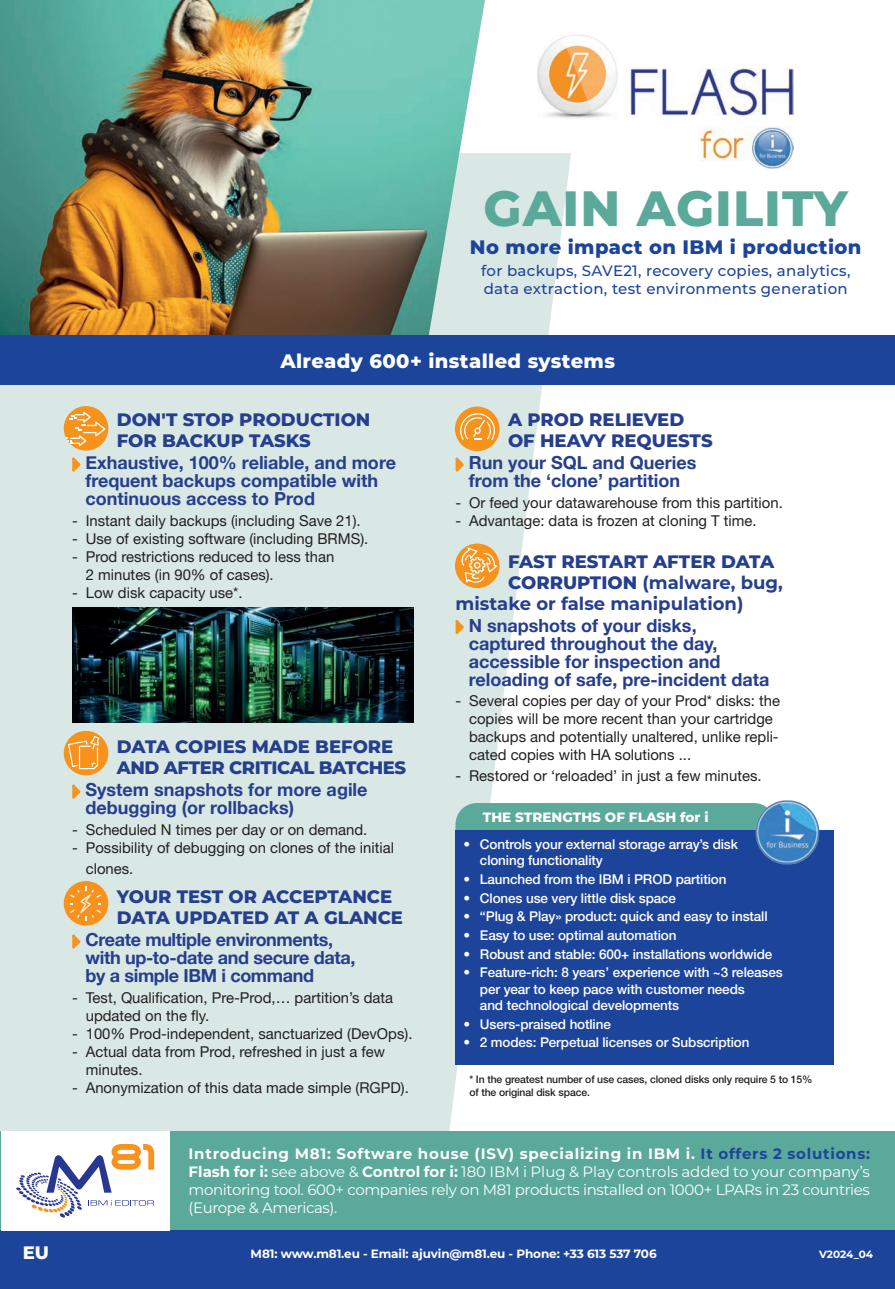
<style>
.page{position:relative;width:895px;height:1289px;background:#fff}
.page>*{position:absolute;margin:0;border:0;box-sizing:border-box;transform-origin:0 0}
.t1{font:800 49.5px "Montserrat";letter-spacing:.02em;color:#5aa99b}
.t2{font:800 19.5px "Montserrat";letter-spacing:.02em;color:#1d449b}
.t3{font:800 19.5px "Montserrat";letter-spacing:.02em;color:#fff}
.t4{font:700 18px/18px "Helvetica Neue";color:#253f8e}
.t5{font:800 18px/21px "Montserrat";color:#253f8e}
.t6{font:700 18px/18px "Helvetica Neue";letter-spacing:-.02em;color:#253f8e}
.t7{font:700 18px "Montserrat";color:#253f8e}
.t8{font:800 18px/21px "Montserrat";letter-spacing:-.025em;color:#253f8e}
.t9{font:800 18px "Montserrat";color:#fff}
.t10{font:15px/18px "Helvetica Neue LT Std";color:#231f20}
.t11{font:15px/18px "Montserrat";letter-spacing:-.025em;color:#fff;text-align:justify}
.t12{font:500 15px/18px "Montserrat";letter-spacing:.02em;color:#1d449b}
.t13{font:500 13.5px/16.5px "Helvetica Neue LT Std";letter-spacing:-.01em;color:#fff}
.t14{font:800 13.5px "Montserrat";color:#fff}
.t15{font:700 12px "Montserrat";letter-spacing:-.01em;color:#fff}
.t16{font:500 10.5px/13.5px "Helvetica Neue LT Std";letter-spacing:-.01em;color:#231f20}
.t17{font:700 10.5px "Montserrat";color:#fff}
.s1{font-weight:800}
.s2{font-weight:700}
.s3{font-weight:700;color:#1d449b}
</style>
<div class="page">
<img style="left:537px;top:34px;width:256px;height:134px">
<svg style="left:0;top:153px;width:571px;height:977px;background:#dce9e6"></svg>
<div style="left:455px;top:803px;width:320px;height:57px;background:#5aa99b;border-radius:21px"></div>
<div style="left:455px;top:829px;width:378px;height:235px;background:#1d449b"></div>
<img style="left:0;top:0;width:485px;height:335px">
<svg style="left:70px;top:455px;width:13px;height:21px"></svg>
<svg style="left:70px;top:782px;width:13px;height:21px"></svg>
<svg style="left:70px;top:932px;width:13px;height:21px"></svg>
<div style="left:0;top:335px;width:894px;height:49px;background:#1d449b"></div>
<svg style="left:453px;top:455px;width:13px;height:21px"></svg>
<svg style="left:453px;top:618px;width:13px;height:20px"></svg>
<img style="left:72px;top:607px;width:341px;height:116px">
<img style="left:755px;top:800px;width:64px;height:64px">
<div style="left:64px;top:406px;width:44px;height:44px;background:#f7931d;border-radius:50%"></div>
<svg style="left:65px;top:411px;width:40px;height:35px"></svg>
<div style="left:64px;top:730px;width:44px;height:45px;background:#f7931d;border-radius:50%"></div>
<svg style="left:68px;top:736px;width:31px;height:33px"></svg>
<div style="left:64px;top:881px;width:44px;height:44px;background:#f7931d;border-radius:50%"></div>
<svg style="left:70px;top:886px;width:31px;height:35px"></svg>
<div style="left:455px;top:406px;width:44px;height:45px;background:#f7931d;border-radius:50%"></div>
<svg style="left:460px;top:413px;width:35px;height:27px"></svg>
<div style="left:455px;top:543px;width:44px;height:45px;background:#f7931d;border-radius:50%"></div>
<svg style="left:460px;top:547px;width:38px;height:36px"></svg>
<div style="left:0;top:1130px;width:894px;height:116px;background:#5aa99b"></div>
<div style="left:0;top:1230px;width:894px;height:58px;background:#1d449b"></div>
<div style="left:1px;top:1130px;width:168px;height:100px;background:#fff"></div>
<svg style="left:16px;top:1144px;width:138px;height:73px"></svg>
<h1 class="t1" style="left:483px;top:172px;width:366px">GAIN AGILITY</h1>
<h2 class="t2" style="left:470px;top:233px;width:393px">No more impact on IBM i production</h2>
<p class="t12" style="left:481px;top:261px;width:371px">for backups, SAVE21, recovery copies, analytics, data extraction, test environments generation</p>
<h2 class="t3" style="left:280px;top:346px;width:336px">Already 600+ installed systems</h2>
<p class="t5" style="left:117px;top:408px;width:255px">DON'T STOP PRODUCTION<br>FOR BACKUP TASKS</p>
<p class="t4" style="left:85px;top:454px;width:312px">Exhaustive, 100% reliable, and more frequent backups compatible with continuous access to Prod</p>
<p class="t10" style="left:72px;top:511px;width:290px">- Instant daily backups (including Save 21).</p>
<p class="t10" style="left:72px;top:529px;width:297px">- Use of existing software (including BRMS).</p>
<p class="t10" style="left:86px;top:547px;width:250px;text-indent:-13px">- Prod restrictions reduced to less than<br>2 minutes (in 90% of cases).</p>
<p class="t10" style="left:72px;top:583px;width:172px">- Low disk capacity use*.</p>
<p class="t8" style="left:117px;top:735px;width:291px">DATA COPIES MADE BEFORE<br>AND AFTER CRITICAL BATCHES</p>
<p class="t4" style="left:85px;top:781px;width:283px">System snapshots for more agile debugging (or rollbacks)</p>
<p class="t10" style="left:72px;top:820px;width:296px">- Scheduled N times per day or on demand.</p>
<p class="t10" style="left:86px;top:836px;width:310px;line-height:21px;text-indent:-13px">- Possibility of debugging on clones of the initial clones.</p>
<p class="t5" style="left:117px;top:885px;width:288px">YOUR TEST OR ACCEPTANCE<br>DATA UPDATED AT A GLANCE</p>
<p class="t6" style="left:85px;top:931px;width:271px">Create multiple environments, with up-to-date and secure data, by a simple IBM i command</p>
<p class="t10" style="left:86px;top:988px;width:309px;text-indent:-13px">- Test, Qualification, Pre-Prod,… partition’s data updated on the fly.</p>
<p class="t10" style="left:72px;top:1024px;width:342px">- 100% Prod-independent, sanctuarized (DevOps).</p>
<p class="t10" style="left:86px;top:1042px;width:301px;text-indent:-13px">- Actual data from Prod, refreshed in just a few minutes.</p>
<p class="t10" style="left:72px;top:1078px;width:338px">- Anonymization of this data made simple (RGPD).</p>
<p class="t5" style="left:508px;top:408px;width:206px">A PROD RELIEVED<br>OF HEAVY REQUESTS</p>
<p class="t4" style="left:469px;top:454px;width:229px">Run your SQL and Queries from the ‘clone’ partition</p>
<p class="t10" style="left:455px;top:493px;width:329px">- Or feed your datawarehouse from this partition.</p>
<p class="t10" style="left:455px;top:511px;width:302px">- Advantage: data is frozen at cloning T time.</p>
<p class="t5" style="left:508px;top:549px;width:268px">FAST RESTART AFTER DATA</p>
<p class="t7" style="left:508px;top:569px;width:276px"><span class="s1">CORRUPTION</span> (malware, bug,</p>
<p class="t7" style="left:455px;top:590px;width:289px">mistake or false manipulation)</p>
<p class="t4" style="left:469px;top:617px;width:302px">N snapshots of your disks, captured throughout the day, accessible for inspection and reloading of safe, pre-incident data</p>
<p class="t10" style="left:469px;top:691px;width:312px;text-indent:-13px">- Several copies per day of your Prod* disks: the copies will be more recent than your cartridge backups and potentially unaltered, unlike repli&shy;cated copies with HA solutions ...</p>
<p class="t10" style="left:455px;top:766px;width:307px">- Restored or ‘reloaded’ in just a few minutes.</p>
<p class="t14" style="left:483px;top:807px;width:227px">THE STRENGTHS OF FLASH for i</p>
<p class="t13" style="left:480px;top:835px;width:259px;text-indent:-16px">• Controls your external storage array’s disk cloning functionality</p>
<p class="t13" style="left:463px;top:870px;width:264px">• Launched from the IBM i PROD partition</p>
<p class="t13" style="left:463px;top:889px;width:214px">• Clones use very little disk space</p>
<p class="t13" style="left:463px;top:908px;width:306px">• “Plug &amp; Play» product: quick and easy to install</p>
<p class="t13" style="left:463px;top:926px;width:215px">• Easy to use: optimal automation</p>
<p class="t13" style="left:463px;top:945px;width:310px">• Robust and stable: 600+ installations worldwide</p>
<p class="t13" style="left:480px;top:964px;width:304px;text-indent:-16px">• Feature-rich: 8 years’ experience with ~3 releases per year to keep pace with customer needs<br>and technological developments</p>
<p class="t13" style="left:463px;top:1015px;width:149px">• Users-praised hotline</p>
<p class="t13" style="left:463px;top:1034px;width:287px">• 2 modes: Perpetual licenses or Subscription</p>
<p class="t16" style="left:469px;top:1072px;width:345px">* In the greatest number of use cases, cloned disks only require 5 to 15% of the original disk space.</p>
<p class="t11" style="left:188px;top:1143px;width:683px"><span class="s2">Introducing M81: Software house (ISV) specializing in IBM i.</span> <span class="s3">It offers 2 solutions:<br></span><span class="s2">Flash for i:</span> see above &amp; <span class="s2">Control for i:</span> 180 IBM i Plug &amp; Play controls added to your company’s monitoring tool. 600+ companies rely on M81 products installed on 1000+ LPARs in 23 countries (Europe &amp; Americas).</p>
<p class="t9" style="left:23px;top:1239px;width:28px">EU</p>
<p class="t15" style="left:251px;top:1245px;width:407px">M81: www.m81.eu - Email: ajuvin@m81.eu - Phone: +33 613 537 706</p>
<p class="t17" style="left:819px;top:1246px;width:56px">V2024_04</p>
</div>
